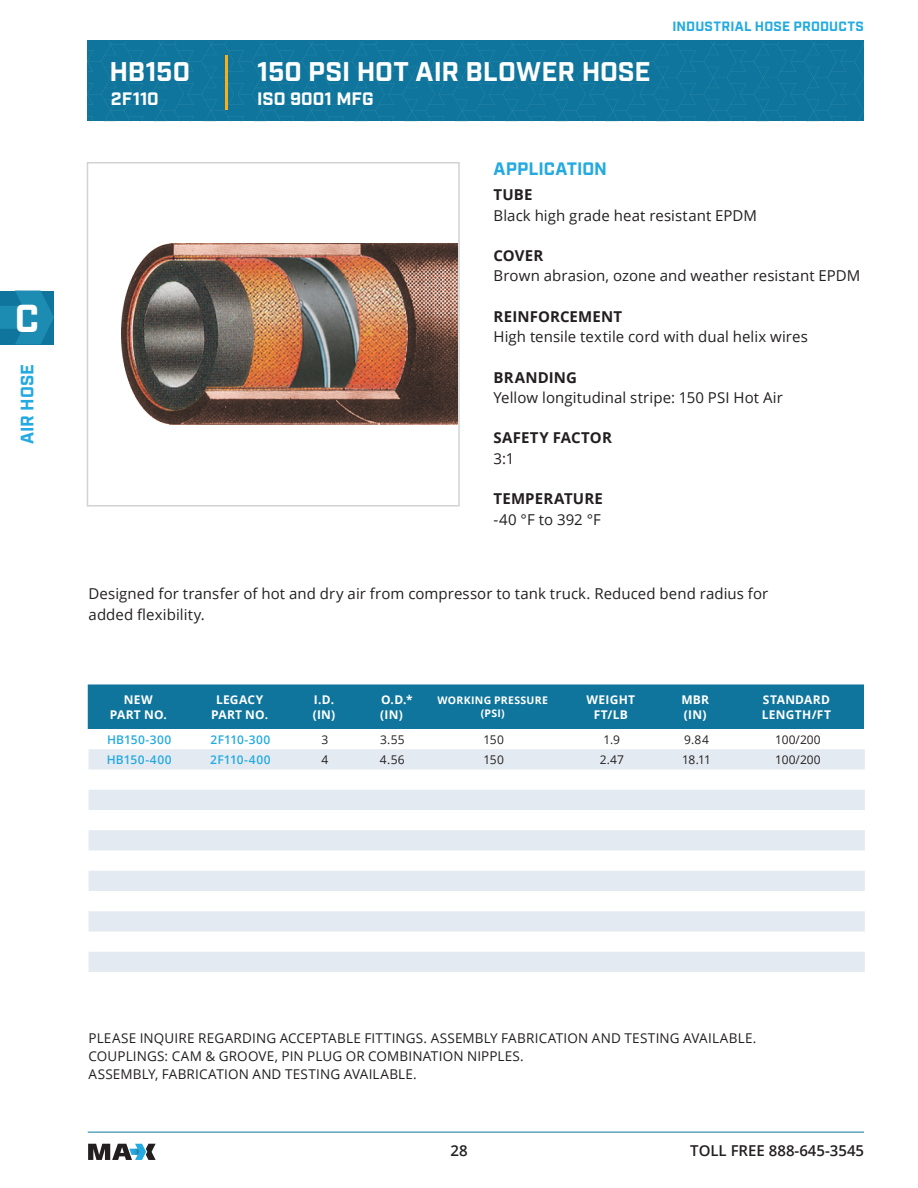
<style>
.page{position:relative;width:918px;height:1188px;background:#fff}
.page>*{position:absolute;margin:0;border:0;box-sizing:border-box;transform-origin:0 0}
.t1{font:700 39px "Industry";color:#fff}
.t2{font:700 27px "Industry";letter-spacing:-.005em;color:#fff}
.t3{font:700 18px "Industry";color:#24aae1}
.t4{font:700 18px "Industry";color:#fff}
.t5{font:15px "Open Sans";letter-spacing:.005em;color:#231f20}
.t6{font:700 15px "Open Sans";letter-spacing:.01em;color:#231f20}
.t7{font:600 15px "Open Sans";color:#231f20}
.t8{font:13.5px "Open Sans";letter-spacing:.015em;color:#231f20}
.t9{font:700 13.5px "Industry";letter-spacing:.015em;color:#24aae1}
.t10{font:700 12px/14.4px "Open Sans";letter-spacing:.02em;color:#fff}
.t11{font:12px "Open Sans";color:#231f20}
.t12{font:600 12px "Open Sans";letter-spacing:.015em;color:#24aae1}
.t13{font:700 10.5px/12.6px "Open Sans";letter-spacing:.03em;color:#fff;text-align:center}
</style>
<div class="page">
<svg style="left:88px;top:41px;width:776px;height:81px;fill:#0f759c"></svg>
<svg style="left:88px;top:1144px;width:68px;height:16px"></svg>
<hr style="left:88px;top:1132px;width:776px;height:1px;background:#0f759c">
<div style="left:88px;top:684px;width:776px;height:45px;background:#0f759c"></div>
<hr style="left:226px;top:55px;width:2px;height:55px;background:#faaf18">
<svg style="left:89px;top:749px;width:776px;height:223px;fill:#e4eaf1"></svg>
<div style="left:87px;top:162px;width:373px;height:345px;border:2px solid #d1d2d4"></div>
<img style="left:122px;top:243px;width:336px;height:181px">
<svg style="left:0;top:291px;width:54px;height:54px"></svg>
<p class="t1" style="left:15px;top:295px;width:26px">C</p>
<p class="t3" style="left:17px;top:444px;width:81px;rotate:-90deg">AIR HOSE</p>
<p class="t2" style="left:110px;top:55px;width:82px">HB150</p>
<p class="t2" style="left:257px;top:55px;width:395px">150 PSI HOT AIR BLOWER HOSE</p>
<p class="t4" style="left:111px;top:88px;width:49px">2F110</p>
<p class="t4" style="left:257px;top:88px;width:118px">ISO 9001 MFG</p>
<p class="t9" style="left:673px;top:18px;width:193px">INDUSTRIAL HOSE PRODUCTS</p>
<p class="t3" style="left:494px;top:158px;width:115px">APPLICATION</p>
<p class="t6" style="left:494px;top:184px;width:41px">TUBE</p>
<p class="t5" style="left:494px;top:205px;width:265px">Black high grade heat resistant EPDM</p>
<p class="t6" style="left:494px;top:245px;width:51px">COVER</p>
<p class="t5" style="left:494px;top:266px;width:368px">Brown abrasion, ozone and weather resistant EPDM</p>
<p class="t6" style="left:494px;top:306px;width:130px">REINFORCEMENT</p>
<p class="t5" style="left:494px;top:327px;width:316px">High tensile textile cord with dual helix wires</p>
<p class="t6" style="left:494px;top:367px;width:85px">BRANDING</p>
<p class="t5" style="left:494px;top:387px;width:291px">Yellow longitudinal stripe: 150 PSI Hot Air</p>
<p class="t6" style="left:494px;top:427px;width:120px">SAFETY FACTOR</p>
<p class="t5" style="left:494px;top:448px;width:22px">3:1</p>
<p class="t6" style="left:494px;top:488px;width:111px">TEMPERATURE</p>
<p class="t5" style="left:494px;top:510px;width:109px">-40 °F to 392 °F</p>
<p class="t5" style="left:89px;top:583px;width:681px">Designed for transfer of hot and dry air from compressor to tank truck. Reduced bend radius for</p>
<p class="t5" style="left:89px;top:604px;width:118px">added flexibility.</p>
<p class="t10" style="left:110px;top:692px;width:59px;text-align:center">NEW<br>PART NO.</p>
<p class="t10" style="left:211px;top:692px;width:59px;text-align:center">LEGACY<br>PART NO.</p>
<p class="t10" style="left:313px;top:692px;width:24px">I.D. (IN)</p>
<p class="t10" style="left:380px;top:692px;width:34px">O.D.* (IN)</p>
<p class="t13" style="left:438px;top:694px;width:112px">WORKING PRESSURE (PSI)</p>
<p class="t10" style="left:587px;top:692px;width:50px;text-align:center">WEIGHT<br>FT/LB</p>
<p class="t10" style="left:681px;top:692px;width:29px">MBR (IN)</p>
<p class="t10" style="left:762px;top:692px;width:71px">STANDARD<br>LENGTH/FT</p>
<p class="t12" style="left:107px;top:731px;width:66px">HB150-300</p>
<p class="t12" style="left:211px;top:731px;width:61px">2F110-300</p>
<p class="t11" style="left:321px;top:731px;width:8px">3</p>
<p class="t11" style="left:380px;top:731px;width:26px">3.55</p>
<p class="t11" style="left:484px;top:731px;width:22px">150</p>
<p class="t11" style="left:604px;top:731px;width:18px">1.9</p>
<p class="t11" style="left:684px;top:731px;width:26px">9.84</p>
<p class="t11" style="left:775px;top:731px;width:47px">100/200</p>
<p class="t12" style="left:107px;top:751px;width:66px">HB150-400</p>
<p class="t12" style="left:210px;top:751px;width:62px">2F110-400</p>
<p class="t11" style="left:321px;top:751px;width:8px">4</p>
<p class="t11" style="left:380px;top:751px;width:26px">4.56</p>
<p class="t11" style="left:484px;top:751px;width:22px">150</p>
<p class="t11" style="left:600px;top:751px;width:26px">2.47</p>
<p class="t11" style="left:682px;top:751px;width:30px">18.11</p>
<p class="t11" style="left:775px;top:751px;width:47px">100/200</p>
<p class="t8" style="left:89px;top:1029px;width:669px">PLEASE INQUIRE REGARDING ACCEPTABLE FITTINGS. ASSEMBLY FABRICATION AND TESTING AVAILABLE.</p>
<p class="t8" style="left:89px;top:1047px;width:437px">COUPLINGS: CAM &amp; GROOVE, PIN PLUG OR COMBINATION NIPPLES.</p>
<p class="t8" style="left:89px;top:1065px;width:330px">ASSEMBLY, FABRICATION AND TESTING AVAILABLE.</p>
<p class="t7" style="left:450px;top:1140px;width:19px">28</p>
<p class="t7" style="left:690px;top:1140px;width:175px">TOLL FREE 888-645-3545</p>
</div>
